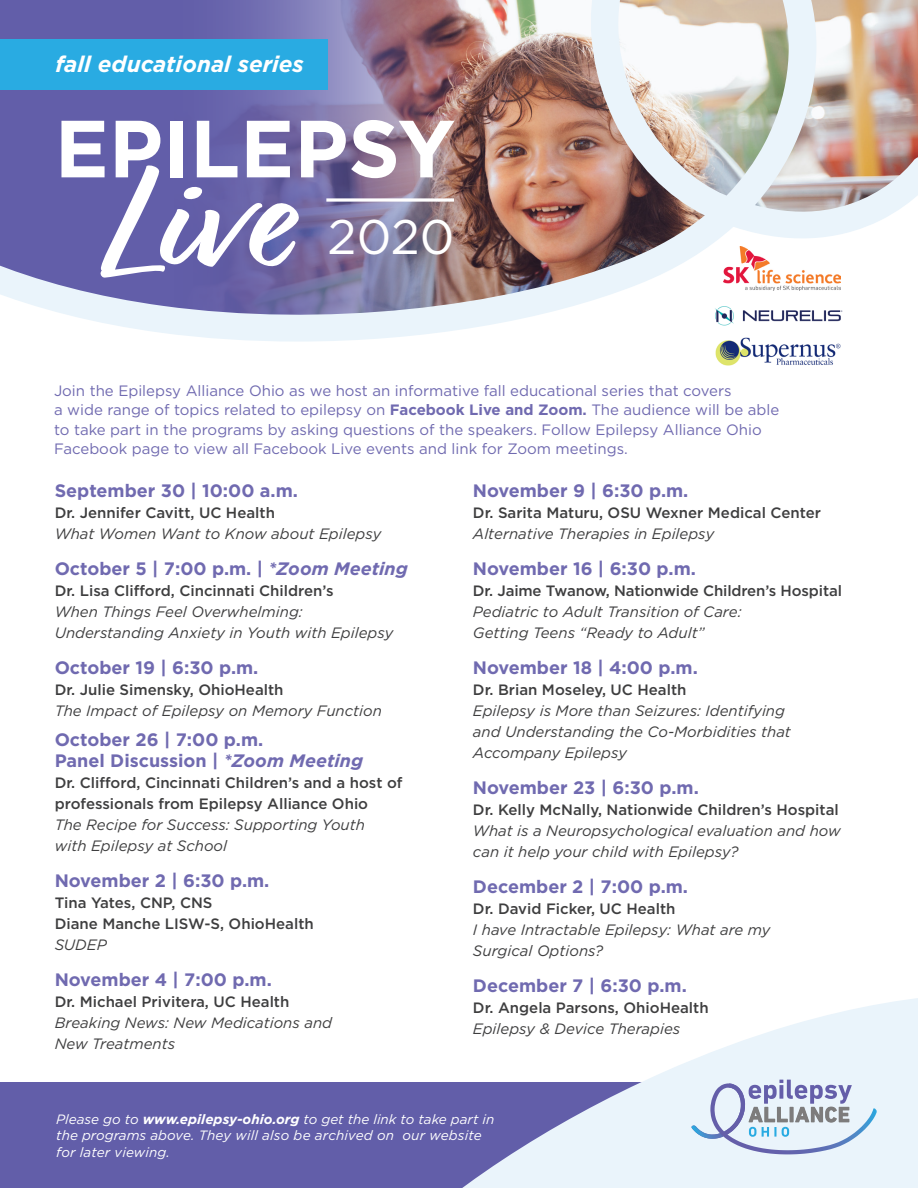
<style>
.page{position:relative;width:918px;height:1188px;background:#fff}
.page>*{position:absolute;margin:0;border:0;box-sizing:border-box;transform-origin:0 0}
.t1{font:700 151.95px "Relation";color:#fff}
.t2{font:700 80.85px "Gotham";color:#fff}
.t3{font:48.45px "Gotham";color:#fff}
.t4{font:italic 700 22.5px "Gotham";color:#fff}
.t5{font:700 18px/21px "Gotham";color:#706ab0}
.t6{font:italic 15px/21px "Gotham";color:#3e3e3f}
.t7{font:500 15px/21px "Gotham";color:#3e3e3f}
.t8{font:15px/19.5px "Gotham";color:#706ab0}
.t9{font:italic 13.5px/16.5px "Gotham";color:#fff}
.s1{font-weight:700}
.s2{font-style:italic}
</style>
<div class="page">
<img style="left:0;top:0;width:918px;height:342px">
<div style="left:0;top:39px;width:328px;height:51px;background:#29abe2"></div>
<svg style="left:326px;top:198px;width:128px;height:4px"></svg>
<div style="left:0;top:1082px;width:918px;height:106px;background:#625ea9"></div>
<svg style="left:462px;top:1005px;width:456px;height:183px;fill:#eaf4fb"></svg>
<svg style="left:691px;top:1080px;width:186px;height:74px"></svg>
<img style="left:689px;top:307px;width:179px;height:59px">
<img style="left:710px;top:296px;width:136px;height:32px">
<img style="left:724px;top:246px;width:116px;height:44px">
<p class="t4" style="left:56px;top:49px;width:250px">fall educational series</p>
<p class="t2" style="left:55px;top:95px;width:402px">EPILEPSY</p>
<p class="t1" style="left:106px;top:131px;width:179px">Live</p>
<p class="t3" style="left:328px;top:206px;width:128px">2020</p>
<p class="t8" style="left:54px;top:380px;width:727px">Join the Epilepsy Alliance Ohio as we host an informative fall educational series that covers<br>a wide range of topics related to epilepsy on <span class="s1">Facebook Live and Zoom.</span> The audience will be able to take part in the programs by asking questions of the speakers. Follow Epilepsy Alliance Ohio Facebook page to view all Facebook Live events and link for Zoom meetings.</p>
<p class="t5" style="left:55px;top:480px;width:245px">September 30 | 10:00 a.m.</p>
<p class="t7" style="left:55px;top:502px;width:222px">Dr. Jennifer Cavitt, UC Health</p>
<p class="t6" style="left:55px;top:523px;width:328px">What Women Want to Know about Epilepsy</p>
<p class="t5" style="left:55px;top:558px;width:355px">October 5 | 7:00 p.m. | <span class="s2">*Zoom Meeting</span></p>
<p class="t7" style="left:55px;top:580px;width:281px">Dr. Lisa Clifford, Cincinnati Children’s</p>
<p class="t6" style="left:55px;top:601px;width:340px">When Things Feel Overwhelming:<br>Understanding Anxiety in Youth with Epilepsy</p>
<p class="t5" style="left:55px;top:657px;width:205px">October 19 | 6:30 p.m.</p>
<p class="t7" style="left:55px;top:679px;width:230px">Dr. Julie Simensky, OhioHealth</p>
<p class="t6" style="left:55px;top:700px;width:329px">The Impact of Epilepsy on Memory Function</p>
<p class="t5" style="left:55px;top:729px;width:310px">October 26 | 7:00 p.m.<br>Panel Discussion | <span class="s2">*Zoom Meeting</span></p>
<p class="t7" style="left:55px;top:772px;width:349px">Dr. Clifford, Cincinnati Children’s and a host of professionals from Epilepsy Alliance Ohio</p>
<p class="t6" style="left:55px;top:814px;width:312px">The Recipe for Success: Supporting Youth with Epilepsy at School</p>
<p class="t5" style="left:55px;top:870px;width:216px">November 2 | 6:30 p.m.</p>
<p class="t7" style="left:55px;top:892px;width:261px">Tina Yates, CNP, CNS<br>Diane Manche LISW-S, OhioHealth</p>
<p class="t6" style="left:55px;top:934px;width:54px">SUDEP</p>
<p class="t5" style="left:55px;top:969px;width:219px">November 4 | 7:00 p.m.</p>
<p class="t7" style="left:55px;top:991px;width:236px">Dr. Michael Privitera, UC Health</p>
<p class="t6" style="left:55px;top:1012px;width:279px">Breaking News: New Medications and<br>New Treatments</p>
<p class="t5" style="left:473px;top:480px;width:217px">November 9 | 6:30 p.m.</p>
<p class="t7" style="left:473px;top:502px;width:350px">Dr. Sarita Maturu, OSU Wexner Medical Center</p>
<p class="t6" style="left:473px;top:523px;width:243px">Alternative Therapies in Epilepsy</p>
<p class="t5" style="left:473px;top:558px;width:225px">November 16 | 6:30 p.m.</p>
<p class="t7" style="left:473px;top:580px;width:371px">Dr. Jaime Twanow, Nationwide Children’s Hospital</p>
<p class="t6" style="left:473px;top:601px;width:270px">Pediatric to Adult Transition of Care:<br>Getting Teens “Ready to Adult”</p>
<p class="t5" style="left:473px;top:657px;width:226px">November 18 | 4:00 p.m.</p>
<p class="t7" style="left:473px;top:679px;width:215px">Dr. Brian Moseley, UC Health</p>
<p class="t6" style="left:473px;top:700px;width:320px">Epilepsy is More than Seizures: Identifying and Understanding the Co-Morbidities that<br>Accompany Epilepsy</p>
<p class="t5" style="left:473px;top:777px;width:227px">November 23 | 6:30 p.m.</p>
<p class="t7" style="left:473px;top:799px;width:367px">Dr. Kelly McNally, Nationwide Children’s Hospital</p>
<p class="t6" style="left:473px;top:820px;width:369px">What is a Neuropsychological evaluation and how can it help your child with Epilepsy?</p>
<p class="t5" style="left:473px;top:876px;width:217px">December 2 | 7:00 p.m.</p>
<p class="t7" style="left:473px;top:898px;width:204px">Dr. David Ficker, UC Health</p>
<p class="t6" style="left:473px;top:919px;width:299px">I have Intractable Epilepsy: What are my</p>
<p class="t6" style="left:473px;top:940px;width:132px">Surgical Options?</p>
<p class="t5" style="left:473px;top:975px;width:215px">December 7 | 6:30 p.m.</p>
<p class="t7" style="left:473px;top:997px;width:237px">Dr. Angela Parsons, OhioHealth</p>
<p class="t6" style="left:473px;top:1018px;width:209px">Epilepsy &amp; Device Therapies</p>
<p class="t9" style="left:56px;top:1110px;width:440px">Please go to <span class="s1">www.epilepsy-ohio.org</span> to get the link to take part in the programs above. They will also be archived on our website for later viewing.</p>
</div>
